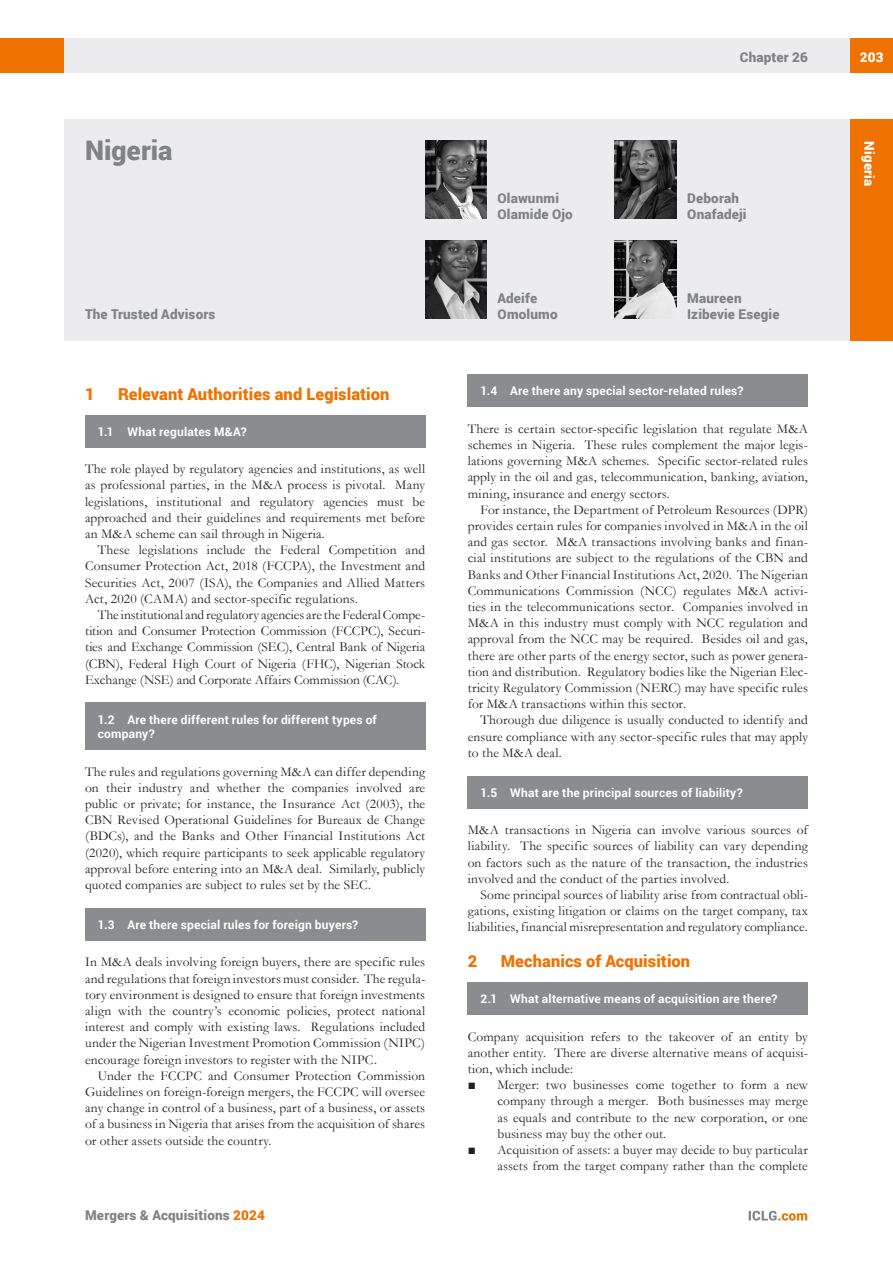
<style>
.page{position:relative;width:893px;height:1263px;background:#fff}
.page>*{position:absolute;margin:0;border:0;box-sizing:border-box;transform-origin:0 0}
.t1{font:900 27px "Roboto";color:#808285}
.MS_Heading{font:900 16.5px "Roboto";letter-spacing:.005em;color:#ef7100}
.MS_Body_Text_-_Second_Paragraph{font:13.5px/16.2px "Garamond";letter-spacing:.01em;color:#231f20;text-align:justify}
.MS_Body_Text_-_First_Paragraph{font:13.5px/16.2px "Garamond";letter-spacing:.01em;color:#231f20;text-align:justify}
.ICLG_Bullets_Level_1{font:13.5px/16.2px "Garamond";letter-spacing:.005em;color:#231f20;text-align:justify}
.t2{font:900 13.5px/16.2px "Roboto";letter-spacing:.01em;color:#808285}
.t3{font:900 13.5px "Roboto";letter-spacing:.015em;color:#fff}
.MS_-_Question{font:700 12px/14.4px "Roboto";letter-spacing:.015em;color:#fff}
.MS_-_Question_following_section{font:700 12px "Roboto";letter-spacing:.015em;color:#fff}
.s1{color:#ef7100}
</style>
<div class="page">
<div style="left:64px;top:119px;width:786px;height:221px;background:#ececee"></div>
<div style="left:64px;top:38px;width:786px;height:34px;background:#ececee"></div>
<div style="left:850px;top:38px;width:43px;height:34px;background:#ef7100"></div>
<div style="left:0;top:38px;width:64px;height:34px;background:#ef7100"></div>
<svg style="left:749px;top:1211px;width:58px;height:9px"></svg>
<div style="left:850px;top:119px;width:43px;height:221px;background:#ef7100"></div>
<img style="left:425px;top:240px;width:62px;height:79px">
<img style="left:615px;top:240px;width:61px;height:79px">
<img style="left:425px;top:140px;width:62px;height:79px">
<img style="left:615px;top:141px;width:61px;height:78px">
<div style="left:468px;top:374px;width:340px;height:33px;background:#8a8c8f"></div>
<div style="left:468px;top:776px;width:340px;height:32px;background:#8a8c8f"></div>
<div style="left:468px;top:982px;width:340px;height:33px;background:#8a8c8f"></div>
<div style="left:85px;top:415px;width:340px;height:32px;background:#8a8c8f"></div>
<div style="left:85px;top:703px;width:340px;height:47px;background:#8a8c8f"></div>
<div style="left:85px;top:908px;width:340px;height:33px;background:#8a8c8f"></div>
<h1 class="t1" style="left:85px;top:131px;width:89px">Nigeria</h1>
<p class="t2" style="left:85px;top:305px;width:132px">The Trusted Advisors</p>
<p class="MS_Heading" style="left:85px;top:382px;width:11px">1</p>
<p class="MS_Heading" style="left:118px;top:382px;width:273px">Relevant Authorities and Legislation</p>
<p class="MS_-_Question_following_section" style="left:98px;top:423px;width:150px">1.1 What regulates M&amp;A?</p>
<p class="MS_Body_Text_-_First_Paragraph" style="left:85px;top:460px;width:342px">The role played by regulatory agencies and institutions, as well as professional parties, in the M&amp;A process is pivotal. Many legislations, institutional and regulatory agencies must be approached and their guidelines and requirements met before an M&amp;A scheme can sail through in Nigeria.</p>
<p class="MS_Body_Text_-_Second_Paragraph" style="left:85px;top:541px;width:342px;text-indent:13px">These legislations include the Federal Competition and Consumer Protection Act, 2018 (FCCPA), the Investment and Securities Act, 2007 (ISA), the Companies and Allied Matters Act, 2020 (CAMA) and sector-specific regulations.</p>
<p class="MS_Body_Text_-_Second_Paragraph" style="left:85px;top:606px;width:342px;text-indent:13px">The institutional and regulatory agencies are the Federal Compe&shy;tition and Consumer Protection Commission (FCCPC), Securi&shy;ties and Exchange Commission (SEC), Central Bank of Nigeria (CBN), Federal High Court of Nigeria (FHC), Nigerian Stock Exchange (NSE) and Corporate Affairs Commission (CAC).</p>
<p class="MS_-_Question" style="left:98px;top:712px;width:281px">1.2 Are there different rules for different types of company?</p>
<p class="MS_Body_Text_-_First_Paragraph" style="left:85px;top:763px;width:342px">The rules and regulations governing M&amp;A can differ depending on their industry and whether the companies involved are public or private; for instance, the Insurance Act (2003), the CBN Revised Operational Guidelines for Bureaux de Change (BDCs), and the Banks and Other Financial Institutions Act (2020), which require participants to seek applicable regulatory approval before entering into an M&amp;A deal. Similarly, publicly quoted companies are subject to rules set by the SEC.</p>
<p class="MS_-_Question" style="left:98px;top:917px;width:262px">1.3 Are there special rules for foreign buyers?</p>
<p class="MS_Body_Text_-_First_Paragraph" style="left:85px;top:954px;width:342px">In M&amp;A deals involving foreign buyers, there are specific rules and regulations that foreign investors must consider. The regula&shy;tory environment is designed to ensure that foreign investments align with the country’s economic policies, protect national interest and comply with existing laws. Regulations included under the Nigerian Investment Promotion Commission (NIPC) encourage foreign investors to register with the NIPC.</p>
<p class="MS_Body_Text_-_Second_Paragraph" style="left:85px;top:1067px;width:342px;text-indent:13px">Under the FCCPC and Consumer Protection Commission Guidelines on foreign-foreign mergers, the FCCPC will oversee any change in control of a business, part of a business, or assets of a business in Nigeria that arises from the acquisition of shares or other assets outside the country.</p>
<p class="t2" style="left:85px;top:1207px;width:181px">Mergers &amp; Acquisitions <span class="s1">2024</span></p>
<p class="t2" style="left:740px;top:49px;width:70px">Chapter 26</p>
<p class="t3" style="left:860px;top:48px;width:25px">203</p>
<p class="t2" style="left:497px;top:189px;width:77px">Olawunmi<br>Olamide Ojo</p>
<p class="t2" style="left:687px;top:189px;width:61px">Deborah<br>Onafadeji</p>
<p class="t2" style="left:497px;top:289px;width:62px">Adeife<br>Omolumo</p>
<p class="t2" style="left:687px;top:289px;width:94px">Maureen<br>Izibevie Esegie</p>
<p class="MS_-_Question" style="left:480px;top:383px;width:264px">1.4 Are there any special sector-related rules?</p>
<p class="MS_Body_Text_-_First_Paragraph" style="left:468px;top:420px;width:342px">There is certain sector-specific legislation that regulate M&amp;A schemes in Nigeria. These rules complement the major legis&shy;lations governing M&amp;A schemes. Specific sector-related rules apply in the oil and gas, telecommunication, banking, aviation, mining, insurance and energy sectors.</p>
<p class="MS_Body_Text_-_Second_Paragraph" style="left:468px;top:501px;width:342px;text-indent:13px">For instance, the Department of Petroleum Resources (DPR) provides certain rules for companies involved in M&amp;A in the oil and gas sector. M&amp;A transactions involving banks and finan&shy;cial institutions are subject to the regulations of the CBN and Banks and Other Financial Institutions Act, 2020. The Nigerian Communications Commission (NCC) regulates M&amp;A activi&shy;ties in the telecommunications sector. Companies involved in M&amp;A in this industry must comply with NCC regulation and approval from the NCC may be required. Besides oil and gas, there are other parts of the energy sector, such as power genera&shy;tion and distribution. Regulatory bodies like the Nigerian Elec&shy;tricity Regulatory Commission (NERC) may have specific rules for M&amp;A transactions within this sector.</p>
<p class="MS_Body_Text_-_Second_Paragraph" style="left:468px;top:712px;width:342px;text-indent:13px">Thorough due diligence is usually conducted to identify and ensure compliance with any sector-specific rules that may apply to the M&amp;A deal.</p>
<p class="MS_-_Question" style="left:480px;top:785px;width:264px">1.5 What are the principal sources of liability?</p>
<p class="MS_Body_Text_-_First_Paragraph" style="left:468px;top:821px;width:342px">M&amp;A transactions in Nigeria can involve various sources of liability. The specific sources of liability can vary depending on factors such as the nature of the transaction, the industries involved and the conduct of the parties involved.</p>
<p class="MS_Body_Text_-_Second_Paragraph" style="left:468px;top:886px;width:342px;text-indent:13px">Some principal sources of liability arise from contractual obli&shy;gations, existing litigation or claims on the target company, tax liabilities, financial misrepresentation and regulatory compliance.</p>
<p class="MS_Heading" style="left:468px;top:950px;width:11px">2</p>
<p class="MS_Heading" style="left:501px;top:950px;width:191px">Mechanics of Acquisition</p>
<p class="MS_-_Question_following_section" style="left:480px;top:990px;width:298px">2.1 What alternative means of acquisition are there?</p>
<p class="MS_Body_Text_-_First_Paragraph" style="left:468px;top:1028px;width:342px">Company acquisition refers to the takeover of an entity by another entity. There are diverse alternative means of acquisi&shy;tion, which include:</p>
<p class="ICLG_Bullets_Level_1" style="left:497px;top:1076px;width:312px;text-indent:-30px">■ Merger: two businesses come together to form a new company through a merger. Both businesses may merge as equals and contribute to the new corporation, or one business may buy the other out.</p>
<p class="ICLG_Bullets_Level_1" style="left:468px;top:1141px;width:342px;text-align:right">■ Acquisition of assets: a buyer may decide to buy particular assets from the target company rather than the complete</p>
<p class="t3" style="left:879px;top:141px;width:46px;rotate:90deg">Nigeria</p>
</div>
